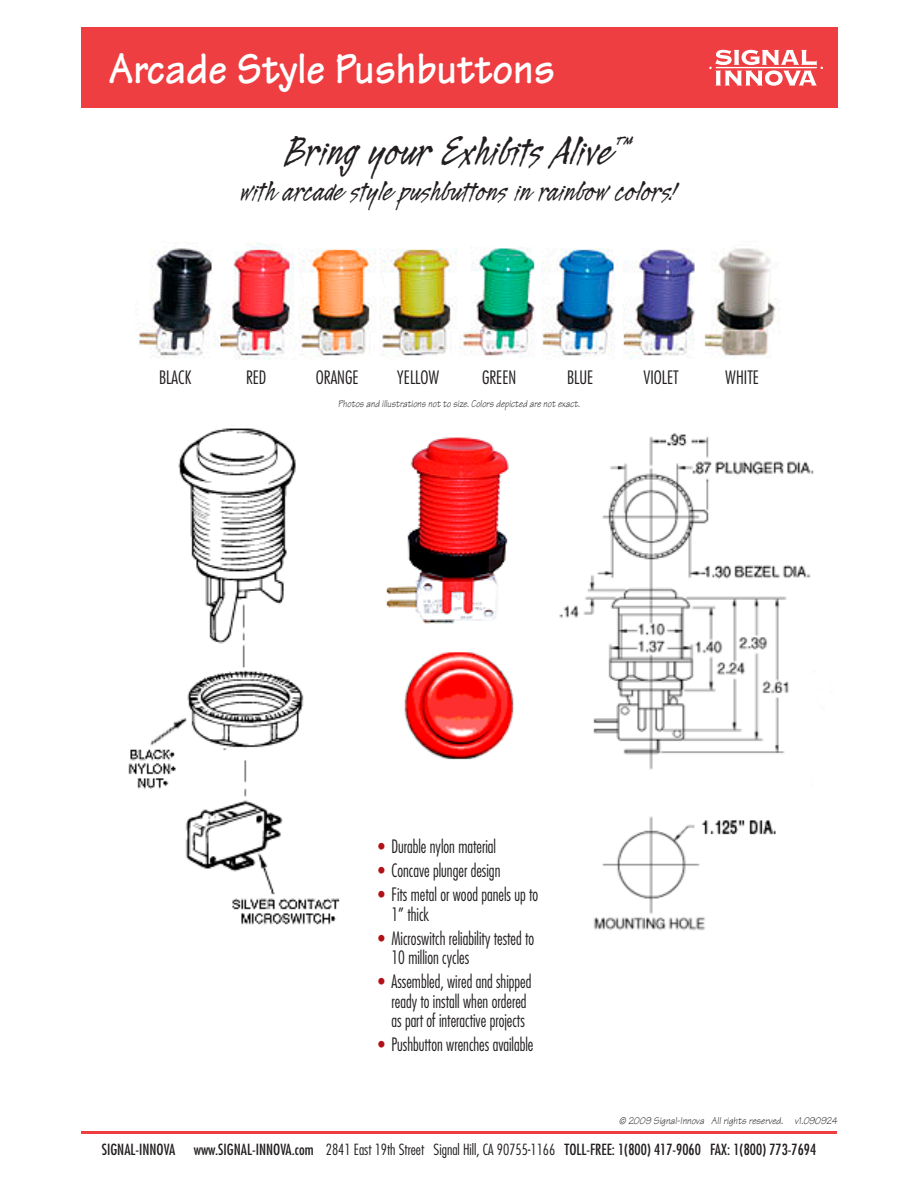
<style>
.page{position:relative;width:918px;height:1188px;background:#fff}
.page>*{position:absolute;margin:0;border:0;box-sizing:border-box;transform-origin:0 0}
.t1{font:48px "Legault";color:#231f20;scale:.9 1}
.t2{font:700 45px "Tekton";color:#fff;scale:.9 1}
.t3{font:33px "Legault";color:#231f20;scale:.9 1}
.t4{font:300 condensed 18px/19.5px "Futura";color:#231f20;scale:.9 1}
.t5{font:300 condensed 18px "Futura";color:#231f20}
.t6{font:condensed 15px "Futura";color:#231f20}
.t7{font:italic 10.5px "Tekton";color:#231f20;scale:.85 1}
.t8{font:italic 10.5px "Tekton";color:#231f20;scale:.9 1}
.s1{color:#b11116}
.s2{font-weight:300}
</style>
<div class="page">
<hr style="left:81px;top:1131px;width:756px;height:3px;background:#ef3e42">
<img style="left:128px;top:242px;width:686px;height:688px">
<div style="left:81px;top:27px;width:756px;height:81px;background:#ef3e42"></div>
<svg style="left:709px;top:50px;width:114px;height:36px"></svg>
<h2 class="t2" style="left:108px;top:40px;width:498px">Arcade Style Pushbuttons</h2>
<h1 class="t1" style="left:285px;top:128px;width:388px">Bring your Exhibits Alive™</h1>
<h3 class="t3" style="left:241px;top:175px;width:487px">with arcade style pushbuttons in rainbow colors!</h3>
<p class="t5" style="left:159px;top:367px;width:34px">BLACK</p>
<p class="t5" style="left:246px;top:367px;width:22px">RED</p>
<p class="t5" style="left:316px;top:367px;width:44px">ORANGE</p>
<p class="t5" style="left:397px;top:367px;width:44px">YELLOW</p>
<p class="t5" style="left:482px;top:367px;width:36px">GREEN</p>
<p class="t5" style="left:567px;top:367px;width:28px">BLUE</p>
<p class="t5" style="left:643px;top:367px;width:37px">VIOLET</p>
<p class="t5" style="left:725px;top:367px;width:35px">WHITE</p>
<p class="t7" style="left:338px;top:397px;width:286px">Photos and illustrations not to size. Colors depicted are not exact.</p>
<p class="t4" style="left:378px;top:837px;width:133px"><span class="s1">•</span> Durable nylon material</p>
<p class="t4" style="left:378px;top:861px;width:138px"><span class="s1">•</span> Concave plunger design</p>
<p class="t4" style="left:391px;top:885px;width:165px;text-indent:-13px"><span class="s1">•</span> Fits metal or wood panels up to<br>1” thick</p>
<p class="t4" style="left:391px;top:928px;width:160px;text-indent:-13px"><span class="s1">•</span> Microswitch reliability tested to<br>10 million cycles</p>
<p class="t4" style="left:378px;top:972px;width:172px;text-align:center"><span class="s1">•</span> Assembled, wired and shipped ready to install when ordered<br>as part of interactive projects</p>
<p class="t4" style="left:378px;top:1035px;width:174px"><span class="s1">•</span> Pushbutton wrenches available</p>
<p class="t8" style="left:619px;top:1114px;width:244px">© 2009 Signal-Innova All rights reserved. v1.090924</p>
<p class="t6" style="left:102px;top:1140px;width:716px">SIGNAL-INNOVA www.SIGNAL-INNOVA.com <span class="s2">2841 East 19th Street Signal Hill, CA 90755-1166</span> TOLL-FREE: 1(800) 417-9060 FAX: 1(800) 773-7694</p>
</div>
